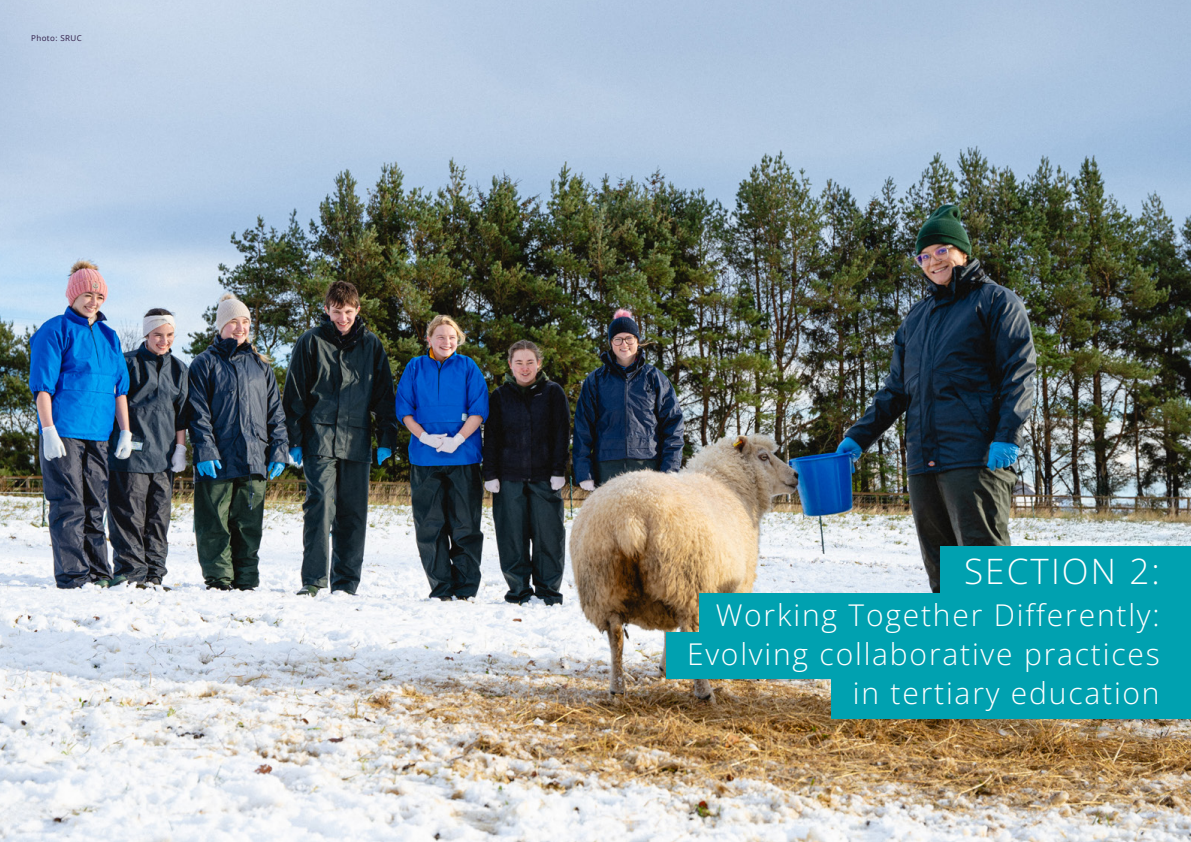
<style>
.page{position:relative;width:1191px;height:842px;background:#fff}
.page>*{position:absolute;margin:0;border:0;box-sizing:border-box;transform-origin:0 0}
.Header1{font:300 35px "Open Sans";letter-spacing:.06em;color:#fff}
.Header1-2{font:300 30px/39px "Open Sans";letter-spacing:.06em;color:#fff;text-align:right}
.t1{font:8px "Open Sans";letter-spacing:.05em;color:#2e1a45}
</style>
<div class="page">
<img style="left:0;top:0;width:1191px;height:842px">
<div style="left:666px;top:632px;width:525px;height:47px;background:#00a1b0"></div>
<div style="left:831px;top:672px;width:360px;height:47px;background:#00a1b0"></div>
<div style="left:699px;top:593px;width:492px;height:47px;background:#00a1b0"></div>
<div style="left:940px;top:546px;width:251px;height:52px;background:#00a1b0"></div>
<p class="t1" style="left:31px;top:33px;width:52px">Photo: SRUC</p>
<h1 class="Header1" style="left:964px;top:547px;width:197px">SECTION 2:</h1>
<h1 class="Header1-2" style="left:687px;top:594px;width:474px">Working Together Differently:<br>Evolving collaborative practices in tertiary education</h1>
</div>
